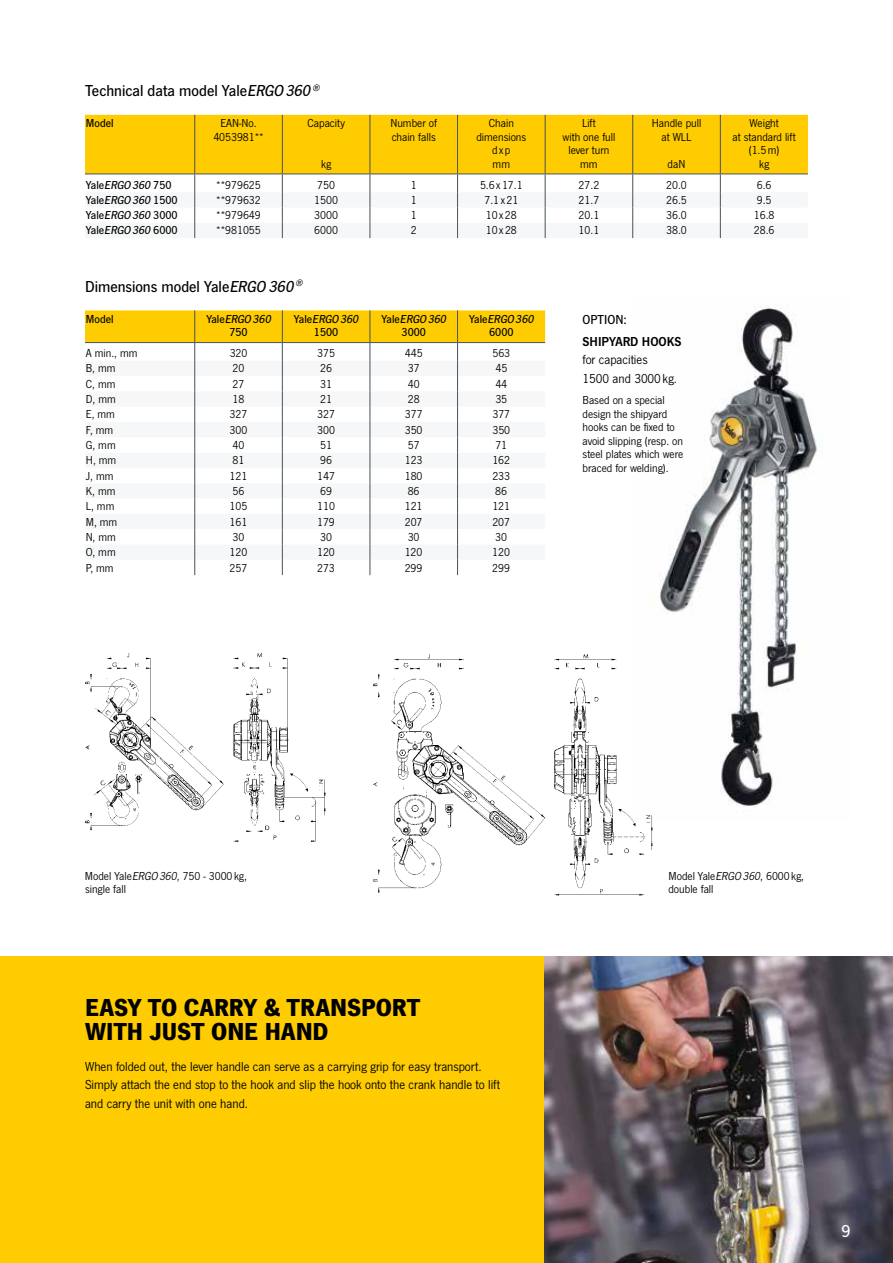
<style>
.page{position:relative;width:893px;height:1263px;background:#fff}
.page>*{position:absolute;margin:0;border:0;box-sizing:border-box;transform-origin:0 0}
.t1{font:700 25.5px/24px "News Got";letter-spacing:-.005em;color:#000}
.t2{font:500 18px "News Got";color:#fff}
.t3{font:500 16.5px "News Got";color:#000}
.t4{font:13.5px/18.6px "News Got";color:#000}
.t5{font:13.5px "News Got Dem";color:#000}
.t6{font:500 13.5px "News Got";color:#000}
.t7{font:12px/13.5px "News Got";color:#000;text-align:center}
.t8{font:500 12px/13.5px "News Got";color:#000;text-align:center}
.s1{font-style:italic}
</style>
<div class="page">
<div style="left:0;top:957px;width:544px;height:306px;background:#fecc00"></div>
<img style="left:544px;top:957px;width:349px;height:306px">
<img style="left:659px;top:305px;width:158px;height:502px">
<img style="left:85px;top:653px;width:241px;height:189px">
<img style="left:373px;top:654px;width:280px;height:242px">
<svg style="left:85px;top:115px;width:723px;height:123px"></svg>
<svg style="left:85px;top:310px;width:460px;height:265px"></svg>
<h3 class="t3" style="left:85px;top:81px;width:238px">Technical data model Yale<span class="s1">ERGO360</span> <sup>®</sup></h3>
<p class="t8" style="left:86px;top:116px;width:29px">Model</p>
<p class="t7" style="left:213px;top:117px;width:52px">EAN-No.<br>4053981**</p>
<p class="t7" style="left:307px;top:117px;width:39px">Capacity</p>
<p class="t7" style="left:321px;top:157px;width:12px">kg</p>
<p class="t7" style="left:390px;top:117px;width:48px;text-align:left">Number of chain falls</p>
<p class="t7" style="left:476px;top:117px;width:51px">Chain dimensions dxp<br>mm</p>
<p class="t7" style="left:563px;top:117px;width:54px">Lift<br>with one full lever turn mm</p>
<p class="t7" style="left:652px;top:117px;width:51px">Handle pull at WLL</p>
<p class="t7" style="left:668px;top:157px;width:19px">daN</p>
<p class="t7" style="left:732px;top:117px;width:65px">Weight<br>at standard lift (1.5m)<br>kg</p>
<p class="t8" style="left:86px;top:178px;width:87px">Yale<span class="s1">ERGO360</span> 750</p>
<p class="t7" style="left:216px;top:178px;width:46px">**979625</p>
<p class="t7" style="left:317px;top:178px;width:19px">750</p>
<p class="t7" style="left:411px;top:178px;width:7px">1</p>
<p class="t7" style="left:480px;top:178px;width:44px">5.6 x 17.1</p>
<p class="t7" style="left:579px;top:178px;width:22px">27.2</p>
<p class="t7" style="left:666px;top:178px;width:22px">20.0</p>
<p class="t7" style="left:757px;top:178px;width:16px">6.6</p>
<p class="t8" style="left:86px;top:193px;width:93px">Yale<span class="s1">ERGO360</span> 1500</p>
<p class="t7" style="left:216px;top:193px;width:46px">**979632</p>
<p class="t7" style="left:314px;top:193px;width:25px">1500</p>
<p class="t7" style="left:411px;top:193px;width:7px">1</p>
<p class="t7" style="left:484px;top:193px;width:35px">7.1 x 21</p>
<p class="t7" style="left:579px;top:193px;width:22px">21.7</p>
<p class="t7" style="left:666px;top:193px;width:22px">26.5</p>
<p class="t7" style="left:757px;top:193px;width:16px">9.5</p>
<p class="t8" style="left:86px;top:209px;width:93px">Yale<span class="s1">ERGO360</span> 3000</p>
<p class="t7" style="left:216px;top:209px;width:46px">**979649</p>
<p class="t7" style="left:314px;top:209px;width:25px">3000</p>
<p class="t7" style="left:411px;top:209px;width:7px">1</p>
<p class="t7" style="left:486px;top:209px;width:32px">10x28</p>
<p class="t7" style="left:579px;top:209px;width:22px">20.1</p>
<p class="t7" style="left:666px;top:209px;width:22px">36.0</p>
<p class="t7" style="left:754px;top:209px;width:22px">16.8</p>
<p class="t8" style="left:86px;top:224px;width:93px">Yale<span class="s1">ERGO360</span> 6000</p>
<p class="t7" style="left:216px;top:224px;width:46px">**981055</p>
<p class="t7" style="left:314px;top:224px;width:25px">6000</p>
<p class="t7" style="left:411px;top:224px;width:7px">2</p>
<p class="t7" style="left:486px;top:224px;width:32px">10x28</p>
<p class="t7" style="left:579px;top:224px;width:22px">10.1</p>
<p class="t7" style="left:666px;top:224px;width:22px">38.0</p>
<p class="t7" style="left:754px;top:224px;width:22px">28.6</p>
<h3 class="t3" style="left:85px;top:277px;width:221px">Dimensions model Yale<span class="s1">ERGO360</span> <sup>®</sup></h3>
<p class="t8" style="left:86px;top:312px;width:29px">Model</p>
<p class="t8" style="left:206px;top:312px;width:68px">Yale<span class="s1">ERGO360<br></span>750</p>
<p class="t8" style="left:294px;top:312px;width:68px">Yale<span class="s1">ERGO360<br></span>1500</p>
<p class="t8" style="left:382px;top:312px;width:68px">Yale<span class="s1">ERGO360<br></span>3000</p>
<p class="t8" style="left:469px;top:312px;width:68px">Yale<span class="s1">ERGO360<br></span>6000</p>
<p class="t7" style="left:86px;top:347px;width:53px">A min., mm</p>
<p class="t7" style="left:230px;top:347px;width:19px">320</p>
<p class="t7" style="left:317px;top:347px;width:19px">375</p>
<p class="t7" style="left:405px;top:347px;width:19px">445</p>
<p class="t7" style="left:492px;top:347px;width:19px">563</p>
<p class="t7" style="left:86px;top:362px;width:31px">B, mm</p>
<p class="t7" style="left:233px;top:362px;width:13px">20</p>
<p class="t7" style="left:320px;top:362px;width:13px">26</p>
<p class="t7" style="left:408px;top:362px;width:13px">37</p>
<p class="t7" style="left:495px;top:362px;width:13px">45</p>
<p class="t7" style="left:86px;top:377px;width:31px">C, mm</p>
<p class="t7" style="left:233px;top:377px;width:13px">27</p>
<p class="t7" style="left:320px;top:377px;width:13px">31</p>
<p class="t7" style="left:408px;top:377px;width:13px">40</p>
<p class="t7" style="left:495px;top:377px;width:13px">44</p>
<p class="t7" style="left:86px;top:393px;width:32px">D, mm</p>
<p class="t7" style="left:233px;top:393px;width:13px">18</p>
<p class="t7" style="left:320px;top:393px;width:13px">21</p>
<p class="t7" style="left:408px;top:393px;width:13px">28</p>
<p class="t7" style="left:495px;top:393px;width:13px">35</p>
<p class="t7" style="left:86px;top:408px;width:31px">E, mm</p>
<p class="t7" style="left:230px;top:408px;width:19px">327</p>
<p class="t7" style="left:317px;top:408px;width:19px">327</p>
<p class="t7" style="left:405px;top:408px;width:19px">377</p>
<p class="t7" style="left:492px;top:408px;width:19px">377</p>
<p class="t7" style="left:86px;top:423px;width:29px">F, mm</p>
<p class="t7" style="left:230px;top:423px;width:19px">300</p>
<p class="t7" style="left:317px;top:423px;width:19px">300</p>
<p class="t7" style="left:405px;top:423px;width:19px">350</p>
<p class="t7" style="left:492px;top:423px;width:19px">350</p>
<p class="t7" style="left:86px;top:438px;width:31px">G, mm</p>
<p class="t7" style="left:233px;top:438px;width:13px">40</p>
<p class="t7" style="left:320px;top:438px;width:13px">51</p>
<p class="t7" style="left:408px;top:438px;width:13px">57</p>
<p class="t7" style="left:495px;top:438px;width:13px">71</p>
<p class="t7" style="left:86px;top:454px;width:32px">H, mm</p>
<p class="t7" style="left:233px;top:454px;width:13px">81</p>
<p class="t7" style="left:320px;top:454px;width:13px">96</p>
<p class="t7" style="left:405px;top:454px;width:19px">123</p>
<p class="t7" style="left:492px;top:454px;width:19px">162</p>
<p class="t7" style="left:86px;top:469px;width:29px">J, mm</p>
<p class="t7" style="left:230px;top:469px;width:19px">121</p>
<p class="t7" style="left:317px;top:469px;width:19px">147</p>
<p class="t7" style="left:405px;top:469px;width:19px">180</p>
<p class="t7" style="left:492px;top:469px;width:19px">233</p>
<p class="t7" style="left:86px;top:484px;width:31px">K, mm</p>
<p class="t7" style="left:233px;top:484px;width:13px">56</p>
<p class="t7" style="left:320px;top:484px;width:13px">69</p>
<p class="t7" style="left:408px;top:484px;width:13px">86</p>
<p class="t7" style="left:495px;top:484px;width:13px">86</p>
<p class="t7" style="left:86px;top:500px;width:30px">L, mm</p>
<p class="t7" style="left:230px;top:500px;width:19px">105</p>
<p class="t7" style="left:317px;top:500px;width:19px">110</p>
<p class="t7" style="left:405px;top:500px;width:19px">121</p>
<p class="t7" style="left:492px;top:500px;width:19px">121</p>
<p class="t7" style="left:86px;top:515px;width:33px">M, mm</p>
<p class="t7" style="left:230px;top:515px;width:19px">161</p>
<p class="t7" style="left:317px;top:515px;width:19px">179</p>
<p class="t7" style="left:405px;top:515px;width:19px">207</p>
<p class="t7" style="left:492px;top:515px;width:19px">207</p>
<p class="t7" style="left:86px;top:530px;width:32px">N, mm</p>
<p class="t7" style="left:232px;top:530px;width:13px">30</p>
<p class="t7" style="left:320px;top:530px;width:13px">30</p>
<p class="t7" style="left:408px;top:530px;width:13px">30</p>
<p class="t7" style="left:495px;top:530px;width:13px">30</p>
<p class="t7" style="left:86px;top:546px;width:31px">O, mm</p>
<p class="t7" style="left:230px;top:546px;width:19px">120</p>
<p class="t7" style="left:317px;top:546px;width:19px">120</p>
<p class="t7" style="left:405px;top:546px;width:19px">120</p>
<p class="t7" style="left:492px;top:546px;width:19px">120</p>
<p class="t7" style="left:86px;top:561px;width:29px">P, mm</p>
<p class="t7" style="left:230px;top:561px;width:19px">257</p>
<p class="t7" style="left:317px;top:561px;width:19px">273</p>
<p class="t7" style="left:405px;top:561px;width:19px">299</p>
<p class="t7" style="left:492px;top:561px;width:19px">299</p>
<p class="t6" style="left:583px;top:312px;width:46px">OPTION:</p>
<p class="t5" style="left:583px;top:333px;width:100px">SHIPYARD HOOKS</p>
<p class="t4" style="left:583px;top:351px;width:96px">for capacities<br>1500 and 3000 kg.</p>
<p class="t7" style="left:583px;top:394px;width:102px;text-align:left">Based on a special design the shipyard hooks can be fixed to avoid slipping (resp. on steel plates which were braced for welding).</p>
<p class="t7" style="left:85px;top:869px;width:164px;text-align:left">Model Yale<span class="s1">ERGO360</span>, 750 - 3000 kg, single fall</p>
<p class="t7" style="left:668px;top:869px;width:137px;text-align:left">Model Yale<span class="s1">ERGO360</span>, 6000 kg, double fall</p>
<h1 class="t1" style="left:85px;top:996px;width:337px">EASY TO CARRY &amp; TRANSPORT<br>WITH JUST ONE HAND</h1>
<p class="t4" style="left:85px;top:1057px;width:417px">When folded out, the lever handle can serve as a carrying grip for easy transport.<br>Simply attach the end stop to the hook and slip the hook onto the crank handle to lift and carry the unit with one hand.</p>
<h2 class="t2" style="left:841px;top:1221px;width:11px">9</h2>
</div>
